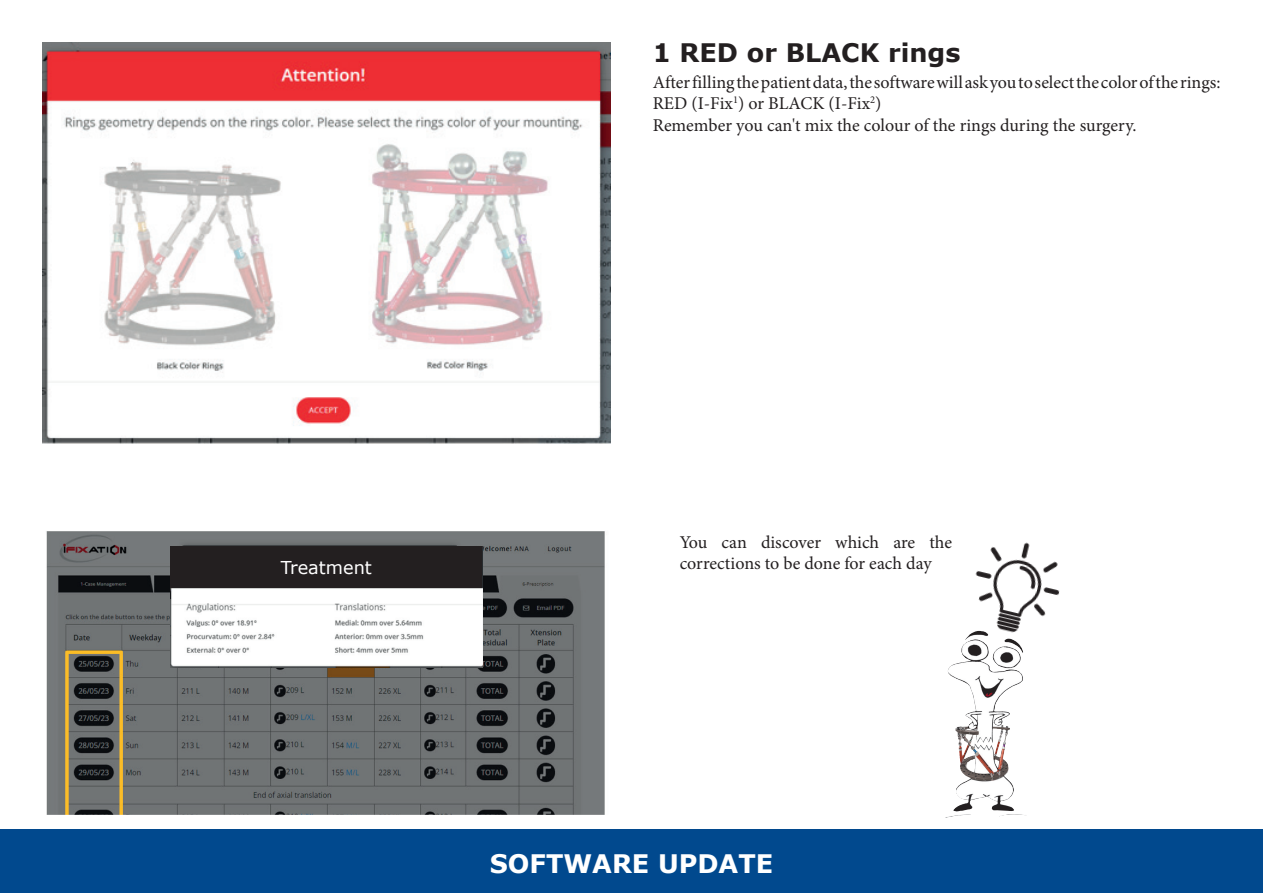
<style>
.page{position:relative;width:1263px;height:893px;background:#fff}
.page>*{position:absolute;margin:0;border:0;box-sizing:border-box;transform-origin:0 0}
.t1{font:700 25.5px "Verdana";color:#231f20}
.t2{font:700 25.5px "Verdana";color:#fff}
.t3{font:18px/21.6px "Minion Pro";color:#231f20}
.t4{font:17.7px "Verdana";color:#fff}
</style>
<div class="page">
<div style="left:0;top:829px;width:1263px;height:64px;background:#01498e"></div>
<img style="left:46px;top:531px;width:559px;height:284px">
<img style="left:948px;top:655px;width:73px;height:15px">
<img style="left:961px;top:542px;width:99px;height:113px">
<img style="left:171px;top:587px;width:311px;height:80px">
<div style="left:171px;top:546px;width:311px;height:41px;background:#231f20"></div>
<img style="left:43px;top:43px;width:567px;height:401px">
<h1 class="t1" style="left:653px;top:36px;width:309px">1 RED or BLACK rings</h1>
<p class="t3" style="left:653px;top:71px;width:569px">After filling the patient data, the software will ask you to select the color of the rings:<br>RED (I-Fix<sup>1</sup>) or BLACK (I-Fix<sup>2</sup>)<br>Remember you can't mix the colour of the rings during the surgery.</p>
<p class="t4" style="left:281px;top:556px;width:92px">Treatment</p>
<p class="t3" style="left:680px;top:531px;width:274px">You can discover which are the corrections to be done for each day</p>
<h1 class="t2" style="left:490px;top:847px;width:285px">SOFTWARE UPDATE</h1>
</div>
